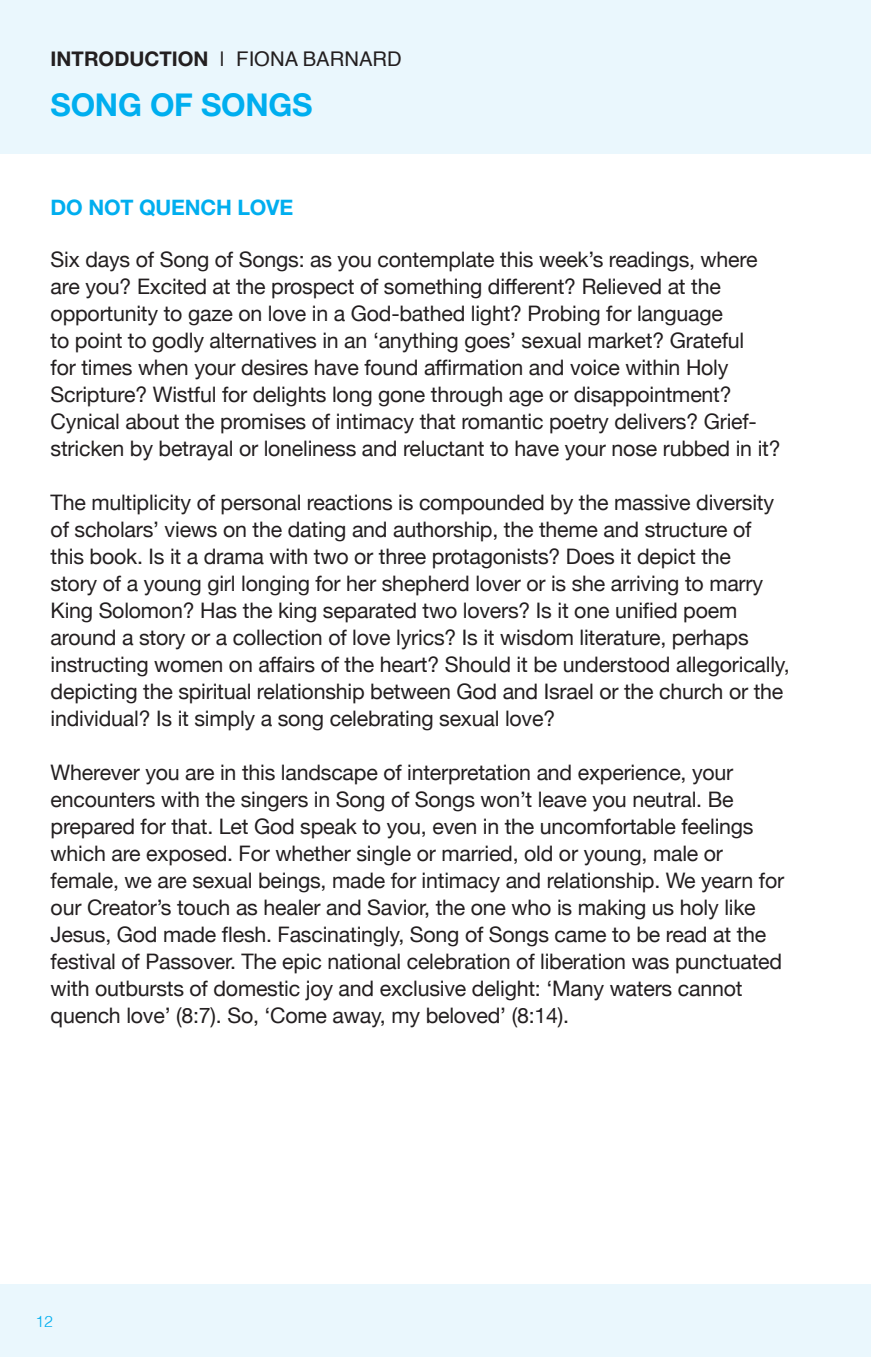
<style>
.page{position:relative;width:871px;height:1357px;background:#fff}
.page>*{position:absolute;margin:0;border:0;box-sizing:border-box;transform-origin:0 0}
.Body{font:700 31.5px "Helvetica Neue";letter-spacing:-.01em;color:#00aeef}
.Body-2{font:21.38px/27px "Helvetica Neue";letter-spacing:-.01em;color:#231f20}
.Body-3{font:700 21.38px "Helvetica Neue LT Std";letter-spacing:-.01em;color:#00aeef}
.Body-4{font:20.25px "Helvetica";color:#231f20}
.t1{font:300 15.75px "Helvetica";color:#00aeef}
.s1{font-family:"Helvetica Neue";font-weight:700}
</style>
<div class="page">
<div style="left:0;top:1284px;width:871px;height:73px;background:#eaf7fd"></div>
<div style="left:0;top:0;width:871px;height:153px;background:#eaf7fd"></div>
<p class="Body-4" style="left:51px;top:44px;width:353px"><span class="s1">INTRODUCTION</span> | FIONA BARNARD</p>
<p class="Body" style="left:51px;top:85px;width:263px">SONG OF SONGS</p>
<p class="Body-3" style="left:51px;top:194px;width:244px">DO NOT QUENCH LOVE</p>
<p class="Body-2" style="left:51px;top:247px;width:731px">Six days of Song of Songs: as you contemplate this week’s readings, where are you? Excited at the prospect of something different? Relieved at the opportunity to gaze on love in a God-bathed light? Probing for language<br>to point to godly alternatives in an ‘anything goes’ sexual market? Grateful<br>for times when your desires have found affirmation and voice within Holy Scripture? Wistful for delights long gone through age or disappointment?<br>Cynical about the promises of intimacy that romantic poetry delivers? Grief&shy;stricken by betrayal or loneliness and reluctant to have your nose rubbed in it?</p>
<p class="Body-2" style="left:51px;top:490px;width:740px">The multiplicity of personal reactions is compounded by the massive diversity of scholars’ views on the dating and authorship, the theme and structure of this book. Is it a drama with two or three protagonists? Does it depict the<br>story of a young girl longing for her shepherd lover or is she arriving to marry King Solomon? Has the king separated two lovers? Is it one unified poem around a story or a collection of love lyrics? Is it wisdom literature, perhaps instructing women on affairs of the heart? Should it be understood allegorically, depicting the spiritual relationship between God and Israel or the church or the individual? Is it simply a song celebrating sexual love?</p>
<p class="Body-2" style="left:51px;top:760px;width:735px">Wherever you are in this landscape of interpretation and experience, your encounters with the singers in Song of Songs won’t leave you neutral. Be prepared for that. Let God speak to you, even in the uncomfortable feelings which are exposed. For whether single or married, old or young, male or female, we are sexual beings, made for intimacy and relationship. We yearn for our Creator’s touch as healer and Savior, the one who is making us holy like Jesus, God made flesh. Fascinatingly, Song of Songs came to be read at the festival of Passover. The epic national celebration of liberation was punctuated with outbursts of domestic joy and exclusive delight: ‘Many waters cannot quench love’ (8:7). So, ‘Come away, my beloved’ (8:14).</p>
<p class="t1" style="left:35px;top:1307px;width:19px">12</p>
</div>
